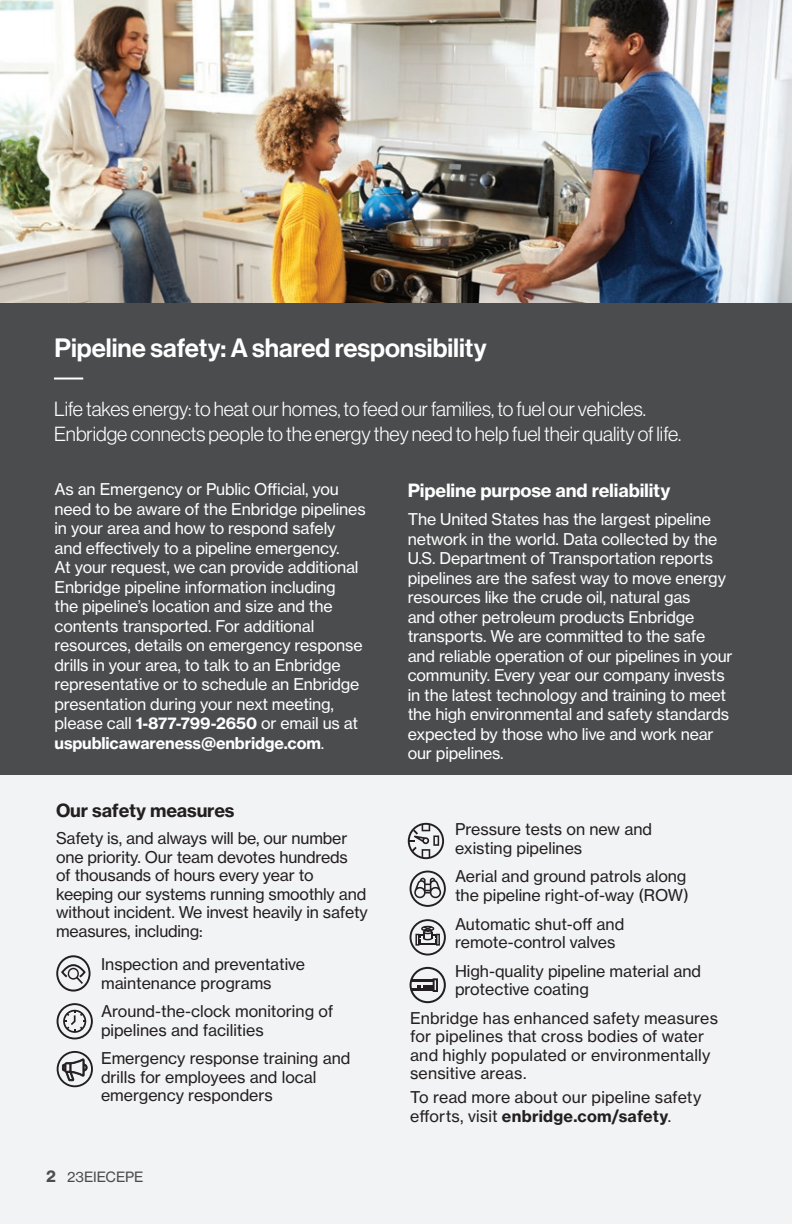
<style>
.page{position:relative;width:792px;height:1224px;background:#4b4c4d}
.page>*{position:absolute;margin:0;border:0;box-sizing:border-box;transform-origin:0 0}
.page_heading{font:26px "N Haas Grotesk DS Pro 65 Md";color:#fff}
.New_Body{font:20px/25px "N Haas Grotesk DS Std 45 Lt";color:#fff}
.subhead{font:18px "N Haas Grotesk TX Pro 75 Bd";letter-spacing:-.01em;color:#fff}
.subhead-2{font:18px "N Haas Grotesk TX Pro 75 Bd";letter-spacing:-.01em;color:#231f20}
.body_copy{font:16px/19.6px "N Haas Grotesk TX Pro 55 Rg";letter-spacing:-.01em;color:#fff}
.New_Body-2{font:16px/18.4px "N Haas Grotesk TX Std 55 Rg";color:#231f20}
.body_copy-2{font:16px/18.4px "N Haas Grotesk TX Pro 55 Rg";letter-spacing:-.01em;color:#231f20}
.t1{font:14px "N Haas Grotesk TX Pro 55 Rg";letter-spacing:-.01em;color:#4b4c4d}
.s1{font-family:"N Haas Grotesk TX Pro 75 Bd"}
.s2{font-family:"N Haas Grotesk TX Std 75 Bd";font-size:16px}
.s3{font-family:"N Haas Grotesk TX Std 75 Bd"}
</style>
<div class="page">
<img style="left:0;top:0;width:792px;height:303px">
<div style="left:0;top:776px;width:792px;height:448px;background:#f2f3f4"></div>
<hr style="left:54px;top:378px;width:29px;height:2px;background:#fff">
<svg style="left:410px;top:919px;width:36px;height:37px"></svg>
<svg style="left:56px;top:955px;width:35px;height:37px"></svg>
<svg style="left:57px;top:1003px;width:36px;height:36px"></svg>
<svg style="left:410px;top:871px;width:36px;height:36px"></svg>
<svg style="left:57px;top:1051px;width:36px;height:36px"></svg>
<svg style="left:408px;top:823px;width:36px;height:36px"></svg>
<svg style="left:410px;top:967px;width:36px;height:36px"></svg>
<p class="page_heading" style="left:54px;top:333px;width:434px">Pipeline safety: A shared responsibility</p>
<p class="New_Body" style="left:54px;top:397px;width:629px">Life takes energy: to heat our homes, to feed our families, to fuel our vehicles.<br>Enbridge connects people to the energy they need to help fuel their quality of life.</p>
<p class="body_copy" style="left:55px;top:480px;width:313px">As an Emergency or Public Official, you need to be aware of the Enbridge pipelines in your area and how to respond safely and effectively to a pipeline emergency.<br>At your request, we can provide additional Enbridge pipeline information including<br>the pipeline’s location and size and the contents transported. For additional resources, details on emergency response drills in your area, to talk to an Enbridge representative or to schedule an Enbridge presentation during your next meeting, please call <span class="s1">1-877-799-2650</span> or email us at <span class="s1">uspublicawareness@enbridge.com</span>.</p>
<p class="subhead" style="left:408px;top:479px;width:264px">Pipeline purpose and reliability</p>
<p class="body_copy" style="left:408px;top:510px;width:326px">The United States has the largest pipeline network in the world. Data collected by the U.S. Department of Transportation reports pipelines are the safest way to move energy resources like the crude oil, natural gas<br>and other petroleum products Enbridge transports. We are committed to the safe and reliable operation of our pipelines in your community. Every year our company invests in the latest technology and training to meet the high environmental and safety standards expected by those who live and work near our pipelines.</p>
<p class="subhead-2" style="left:56px;top:799px;width:180px">Our safety measures</p>
<p class="body_copy-2" style="left:56px;top:829px;width:313px">Safety is, and always will be, our number one priority. Our team devotes hundreds<br>of thousands of hours every year to keeping our systems running smoothly and without incident. We invest heavily in safety measures, including:</p>
<p class="New_Body-2" style="left:101px;top:955px;width:206px">Inspection and preventative maintenance programs</p>
<p class="New_Body-2" style="left:101px;top:1002px;width:234px">Around-the-clock monitoring of pipelines and facilities</p>
<p class="New_Body-2" style="left:101px;top:1049px;width:251px">Emergency response training and drills for employees and local emergency responders</p>
<p class="t1" style="left:46px;top:1169px;width:99px"><span class="s2">2</span> 23EIECEPE</p>
<p class="New_Body-2" style="left:455px;top:820px;width:198px">Pressure tests on new and existing pipelines</p>
<p class="New_Body-2" style="left:455px;top:867px;width:235px">Aerial and ground patrols along the pipeline right-of-way (ROW)</p>
<p class="New_Body-2" style="left:455px;top:914px;width:171px">Automatic shut-off and remote-control valves</p>
<p class="New_Body-2" style="left:455px;top:962px;width:247px">High-quality pipeline material and protective coating</p>
<p class="New_Body-2" style="left:410px;top:1009px;width:310px">Enbridge has enhanced safety measures for pipelines that cross bodies of water and highly populated or environmentally sensitive areas.</p>
<p class="New_Body-2" style="left:410px;top:1088px;width:293px">To read more about our pipeline safety efforts, visit <span class="s3">enbridge.com/safety</span>.</p>
</div>
